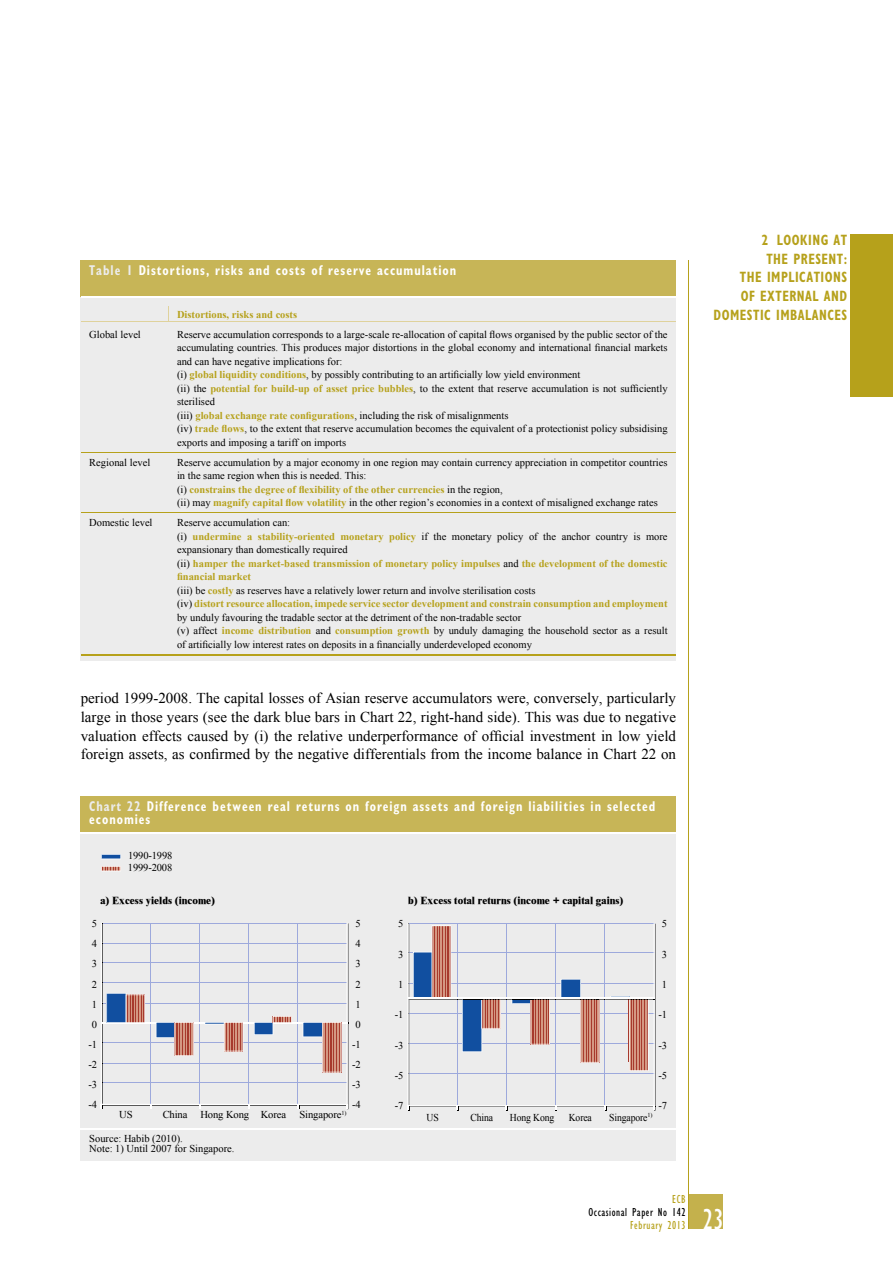
<style>
.page{position:relative;width:893px;height:1263px;background:#fff}
.page>*{position:absolute;margin:0;border:0;box-sizing:border-box;transform-origin:0 0}
.t1{font:condensed 30px "Gill Sans Myriad";color:#fff;scale:.95 1}
.t2{font:15px/18.8px "Times New Roman WGL";color:#000;text-align:justify}
.t3{font:700 condensed 15px/18.8px "Gill Sans Myriad";letter-spacing:.04em;color:#b6a11b;text-align:right;scale:.85 1}
.t4{font:700 condensed 14.25px/13.5px "Gill Sans Myriad";letter-spacing:.08em;color:#fff;scale:.85 1}
.t5{font:condensed 12px "Gill Sans Myriad";letter-spacing:.05em;color:#000;scale:.95 1}
.t6{font:condensed 12px "Gill Sans Myriad";letter-spacing:.05em;color:#b6a11b;scale:.95 1}
.t7{font:10.5px/13.5px "Times New Roman WGL";color:#000}
.t8{font:800 10.5px "Times New Roman";color:#000}
.t9{font:10.5px "Times New Roman WGL";color:#000;scale:.92 1}
.t10{font:700 10.5px "Times New Roman WGL";color:#b6a11b}
.s1{color:#ececec}
.s2{font-weight:700;color:#b6a11b}
</style>
<div class="page">
<div style="left:689px;top:1195px;width:34px;height:34px;background:#c4b14c"></div>
<hr style="left:689px;top:261px;width:1px;height:968px;background:#b6a11b">
<div style="left:850px;top:235px;width:43px;height:162px;background:#b6a11b"></div>
<div style="left:81px;top:797px;width:595px;height:364px;background:#ececec"></div>
<div style="left:81px;top:797px;width:595px;height:36px;background:#c7b557"></div>
<hr style="left:81px;top:1128px;width:289px;height:1px;background:#fff">
<svg style="left:370px;top:1128px;width:17px;height:1px"></svg>
<hr style="left:387px;top:1128px;width:289px;height:1px;background:#fff">
<hr style="left:81px;top:832px;width:289px;height:2px;background:#fff">
<svg style="left:370px;top:832px;width:17px;height:2px"></svg>
<hr style="left:387px;top:832px;width:289px;height:2px;background:#fff">
<svg style="left:101px;top:854px;width:20px;height:5px"></svg>
<svg style="left:101px;top:866px;width:20px;height:5px"></svg>
<svg style="left:101px;top:923px;width:248px;height:186px"></svg>
<svg style="left:407px;top:924px;width:249px;height:187px"></svg>
<hr style="left:408px;top:997px;width:247px;height:2px;background:#fff">
<div style="left:81px;top:261px;width:595px;height:399px;background:#ececec"></div>
<div style="left:81px;top:261px;width:595px;height:36px;background:#c7b557"></div>
<svg style="left:168px;top:306px;width:1px;height:15px"></svg>
<hr style="left:81px;top:296px;width:88px;height:2px;background:#fff">
<hr style="left:169px;top:296px;width:507px;height:2px;background:#fff">
<hr style="left:81px;top:655px;width:88px;height:1px;background:#b6a11b">
<hr style="left:169px;top:655px;width:507px;height:1px;background:#b6a11b">
<hr style="left:81px;top:452px;width:88px;height:1px;background:#b6a11b">
<hr style="left:169px;top:452px;width:507px;height:1px;background:#b6a11b">
<hr style="left:81px;top:512px;width:88px;height:1px;background:#b6a11b">
<hr style="left:169px;top:512px;width:507px;height:1px;background:#b6a11b">
<hr style="left:81px;top:321px;width:88px;height:1px;background:#dfd29c">
<hr style="left:169px;top:321px;width:507px;height:1px;background:#dfd29c">
<h3 class="t4" style="left:89px;top:263px;width:433px"><span class="s1">Table 1</span> Distortions, risks and costs of reserve accumulation</h3>
<p class="t10" style="left:177px;top:307px;width:122px">Distortions, risks and costs</p>
<p class="t7" style="left:89px;top:327px;width:53px">Global level</p>
<p class="t7" style="left:177px;top:327px;width:492px">Reserve accumulation corresponds to a large-scale re-allocation of capital flows organised by the public sector of the accumulating countries. This produces major distortions in the global economy and international financial markets and can have negative implications for:<br>(i) <span class="s2">global liquidity conditions</span>, by possibly contributing to an artificially low yield environment<br>(ii) the <span class="s2">potential for build-up of asset price bubbles</span>, to the extent that reserve accumulation is not sufficiently sterilised<br>(iii) <span class="s2">global exchange rate configurations</span>, including the risk of misalignments<br>(iv) <span class="s2">trade flows</span>, to the extent that reserve accumulation becomes the equivalent of a protectionist policy subsidising exports and imposing a tariff on imports</p>
<p class="t7" style="left:89px;top:455px;width:62px">Regional level</p>
<p class="t7" style="left:177px;top:455px;width:492px">Reserve accumulation by a major economy in one region may contain currency appreciation in competitor countries in the same region when this is needed. This:<br>(i) <span class="s2">constrains the degree of flexibility of the other currencies</span> in the region,<br>(ii) may <span class="s2">magnify capital flow volatility</span> in the other region’s economies in a context of misaligned exchange rates</p>
<p class="t7" style="left:89px;top:516px;width:65px">Domestic level</p>
<p class="t7" style="left:177px;top:516px;width:492px">Reserve accumulation can:<br>(i) <span class="s2">undermine a stability-oriented monetary policy</span> if the monetary policy of the anchor country is more expansionary than domestically required<br>(ii) <span class="s2">hamper the market-based transmission of monetary policy impulses</span> and <span class="s2">the development of the domestic financial market<br></span>(iii) be <span class="s2">costly</span> as reserves have a relatively lower return and involve sterilisation costs<br>(iv) <span class="s2">distort resource allocation, impede service sector development and constrain consumption and employment </span>by unduly favouring the tradable sector at the detriment of the non-tradable sector<br>(v) affect <span class="s2">income distribution</span> and <span class="s2">consumption growth</span> by unduly damaging the household sector as a result of artificially low interest rates on deposits in a financially underdeveloped economy</p>
<p class="t2" style="left:81px;top:688px;width:597px">period 1999-2008. The capital losses of Asian reserve accumulators were, conversely, particularly large in those years (see the dark blue bars in Chart 22, right-hand side). This was due to negative valuation effects caused by (i) the relative underperformance of official investment in low yield foreign assets, as confirmed by the negative differentials from the income balance in Chart 22 on</p>
<h3 class="t4" style="left:89px;top:799px;width:668px"><span class="s1">Chart 22</span> Difference between real returns on foreign assets and foreign liabilities in selected economies</h3>
<p class="t7" style="left:128px;top:849px;width:46px;line-height:12.1px">1990-1998<br>1999-2008</p>
<p class="t8" style="left:100px;top:895px;width:116px">a) Excess yields (income)</p>
<p class="t8" style="left:408px;top:895px;width:217px">b) Excess total returns (income + capital gains)</p>
<p class="t7" style="left:92px;top:917px;width:7px">5</p>
<p class="t7" style="left:356px;top:917px;width:7px">5</p>
<p class="t7" style="left:92px;top:937px;width:7px">4</p>
<p class="t7" style="left:356px;top:937px;width:7px">4</p>
<p class="t7" style="left:92px;top:957px;width:7px">3</p>
<p class="t7" style="left:356px;top:957px;width:7px">3</p>
<p class="t7" style="left:92px;top:977px;width:7px">2</p>
<p class="t7" style="left:356px;top:977px;width:7px">2</p>
<p class="t7" style="left:92px;top:997px;width:7px">1</p>
<p class="t7" style="left:356px;top:997px;width:7px">1</p>
<p class="t7" style="left:92px;top:1017px;width:7px">0</p>
<p class="t7" style="left:356px;top:1017px;width:7px">0</p>
<p class="t7" style="left:89px;top:1037px;width:10px">-1</p>
<p class="t7" style="left:352px;top:1037px;width:10px">-1</p>
<p class="t7" style="left:89px;top:1057px;width:10px">-2</p>
<p class="t7" style="left:352px;top:1057px;width:10px">-2</p>
<p class="t7" style="left:89px;top:1078px;width:10px">-3</p>
<p class="t7" style="left:352px;top:1078px;width:10px">-3</p>
<p class="t7" style="left:89px;top:1098px;width:10px">-4</p>
<p class="t7" style="left:352px;top:1098px;width:10px">-4</p>
<p class="t7" style="left:119px;top:1108px;width:15px">US</p>
<p class="t7" style="left:163px;top:1108px;width:125px">China Hong Kong Korea</p>
<p class="t7" style="left:300px;top:1108px;width:48px">Singapore<sup>1)</sup></p>
<p class="t7" style="left:89px;top:1133px;width:147px;line-height:10.5px">Source: Habib (2010).<br>Note: 1) Until 2007 for Singapore.</p>
<p class="t7" style="left:398px;top:917px;width:7px">5</p>
<p class="t7" style="left:662px;top:917px;width:7px">5</p>
<p class="t7" style="left:398px;top:947px;width:7px">3</p>
<p class="t7" style="left:662px;top:947px;width:7px">3</p>
<p class="t7" style="left:398px;top:977px;width:7px">1</p>
<p class="t7" style="left:662px;top:977px;width:7px">1</p>
<p class="t7" style="left:395px;top:1008px;width:10px">-1</p>
<p class="t7" style="left:658px;top:1008px;width:10px">-1</p>
<p class="t7" style="left:395px;top:1038px;width:10px">-3</p>
<p class="t7" style="left:658px;top:1038px;width:10px">-3</p>
<p class="t7" style="left:395px;top:1068px;width:10px">-5</p>
<p class="t7" style="left:658px;top:1068px;width:10px">-5</p>
<p class="t7" style="left:395px;top:1099px;width:10px">-7</p>
<p class="t7" style="left:658px;top:1099px;width:10px">-7</p>
<p class="t9" style="left:426px;top:1110px;width:15px">US</p>
<p class="t9" style="left:470px;top:1110px;width:26px">China</p>
<p class="t9" style="left:510px;top:1110px;width:50px">Hong Kong</p>
<p class="t9" style="left:569px;top:1110px;width:27px">Korea</p>
<p class="t9" style="left:609px;top:1110px;width:48px">Singapore<sup>1)</sup></p>
<p class="t6" style="left:672px;top:1192px;width:16px">ECB</p>
<p class="t5" style="left:588px;top:1205px;width:104px">Occasional Paper No 142</p>
<p class="t6" style="left:630px;top:1218px;width:60px">February 2013</p>
<h2 class="t3" style="left:713px;top:231px;width:159px">2 LOOKING AT<br>THE PRESENT:<br>THE IMPLICATIONS<br>OF EXTERNAL AND<br>DOMESTIC IMBALANCES</h2>
<h1 class="t1" style="left:703px;top:1201px;width:23px">23</h1>
</div>
